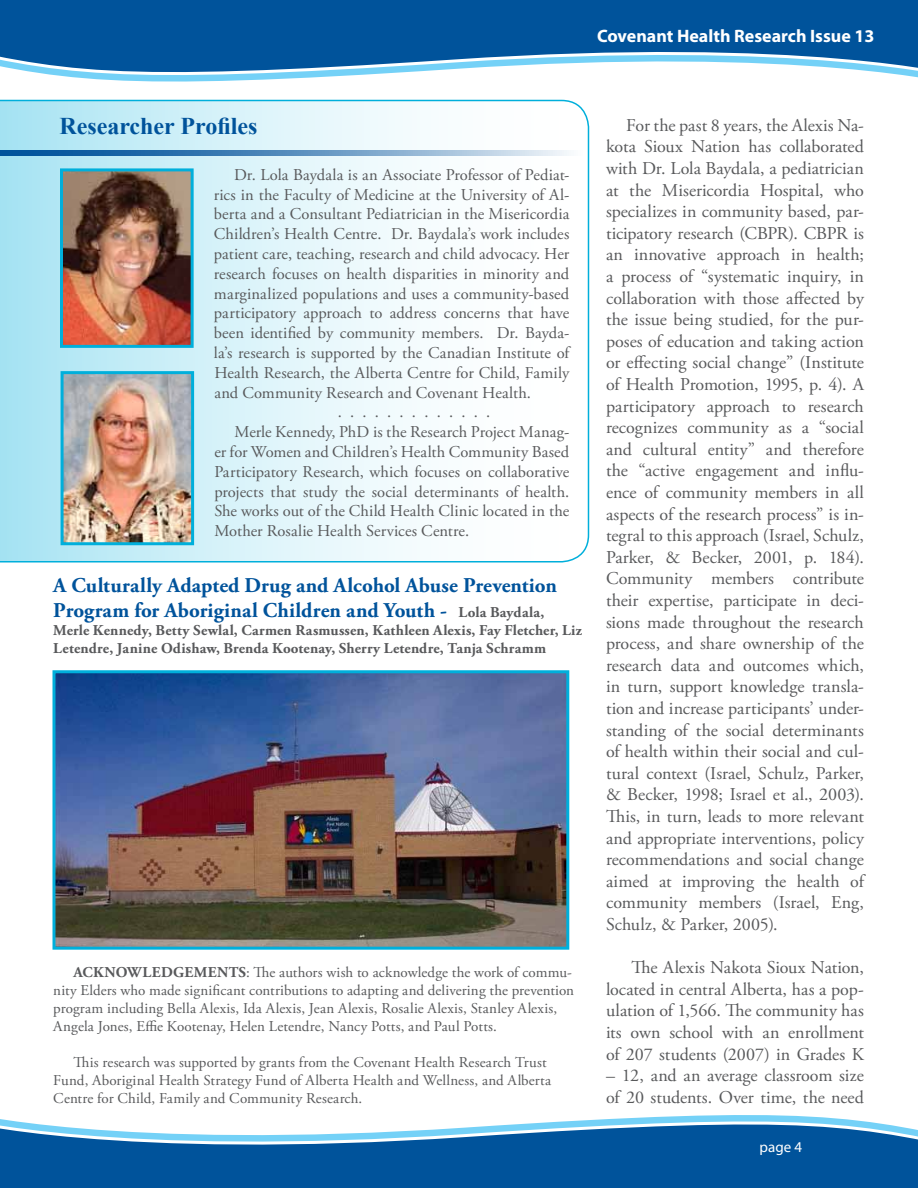
<style>
.page{position:relative;width:918px;height:1188px;background:#fff}
.page>*{position:absolute;margin:0;border:0;box-sizing:border-box;transform-origin:0 0}
.t1{font:700 24px "Times New Roman";color:#00539b}
.t2{font:700 21px/25.5px "Adobe Garamond Pro";letter-spacing:.005em;color:#00539b}
.t3{font:18px/21.6px "Adobe Garamond Pro";color:#58595b;text-align:justify}
.t4{font:700 18px "Myriad Pro";color:#fff}
.t5{font:16.5px "Adobe Garamond Pro";letter-spacing:.005em;color:#58595b}
.t6{font:15px/18px "Adobe Garamond Pro";letter-spacing:.01em;color:#58595b}
.t7{font:700 15px/18px "Adobe Garamond Pro";letter-spacing:.01em;color:#58595b}
.t8{font:15px "Myriad Pro";color:#fff}
.s1{font-size:15px;color:#58595b}
.s2{font-weight:700}
</style>
<div class="page">
<svg style="left:0;top:0;width:918px;height:82px;fill:#00539b"></svg>
<svg style="left:0;top:1115px;width:918px;height:73px;fill:#00539b"></svg>
<svg style="left:0;top:100px;width:589px;height:462px"></svg>
<img style="left:65px;top:375px;width:125px;height:166px">
<div style="left:61px;top:371px;width:133px;height:174px;border:3px solid #00afdb"></div>
<img style="left:64px;top:172px;width:126px;height:172px">
<div style="left:60px;top:168px;width:134px;height:180px;border:3px solid #00afdb"></div>
<svg style="left:0;top:151px;width:585px;height:4px;background:#6496c2"></svg>
<img style="left:56px;top:674px;width:509px;height:272px">
<div style="left:52px;top:670px;width:517px;height:280px;border:3px solid #00afdb"></div>
<p class="t4" style="left:597px;top:24px;width:279px">Covenant Health Research Issue 13</p>
<h1 class="t1" style="left:59px;top:109px;width:199px">Researcher Profiles</h1>
<p class="t5" style="left:234px;top:165px;width:337px">Dr. Lola Baydala is an Associate Professor of Pediat-</p>
<p class="t5" style="left:214px;top:184px;width:357px">rics in the Faculty of Medicine at the University of Al-</p>
<p class="t5" style="left:214px;top:204px;width:357px">berta and a Consultant Pediatrician in the Misericordia</p>
<p class="t5" style="left:214px;top:224px;width:357px">Children’s Health Centre. Dr. Baydala’s work includes</p>
<p class="t5" style="left:214px;top:244px;width:357px">patient care, teaching, research and child advocacy. Her</p>
<p class="t5" style="left:214px;top:264px;width:357px">research focuses on health disparities in minority and</p>
<p class="t5" style="left:214px;top:283px;width:357px">marginalized populations and uses a community-based</p>
<p class="t5" style="left:214px;top:303px;width:357px">participatory approach to address concerns that have</p>
<p class="t5" style="left:214px;top:323px;width:357px">been identified by community members. Dr. Bayda-</p>
<p class="t5" style="left:214px;top:343px;width:357px">la’s research is supported by the Canadian Institute of</p>
<p class="t5" style="left:214px;top:363px;width:357px">Health Research, the Alberta Centre for Child, Family</p>
<p class="t5" style="left:214px;top:382px;width:318px">and Community Research and Covenant Health.</p>
<p class="t5" style="left:338px;top:402px;width:154px">. . . . . . . . . . . . .</p>
<p class="t5" style="left:235px;top:422px;width:336px">Merle Kennedy, PhD is the Research Project Manag-</p>
<p class="t5" style="left:214px;top:442px;width:356px">er for Women and Children’s Health Community Based</p>
<p class="t5" style="left:214px;top:462px;width:356px">Participatory Research, which focuses on collaborative</p>
<p class="t5" style="left:214px;top:481px;width:357px">projects that study the social determinants of health.</p>
<p class="t5" style="left:214px;top:501px;width:356px">She works out of the Child Health Clinic located in the</p>
<p class="t5" style="left:214px;top:521px;width:256px">Mother Rosalie Health Services Centre.</p>
<p class="t2" style="left:53px;top:573px;width:505px">A Culturally Adapted Drug and Alcohol Abuse Prevention<br>Program for Aboriginal Children and Youth - <span class="s1">Lola Baydala,</span></p>
<p class="t7" style="left:53px;top:622px;width:530px">Merle Kennedy, Betty Sewlal, Carmen Rasmussen, Kathleen Alexis, Fay Fletcher, Liz<br>Letendre, Janine Odishaw, Brenda Kootenay, Sherry Letendre, Tanja Schramm</p>
<p class="t6" style="left:53px;top:964px;width:522px;text-indent:20px"><span class="s2">ACKNOWLEDGEMENTS</span>: The authors wish to acknowledge the work of commu&shy;nity Elders who made significant contributions to adapting and delivering the prevention program including Bella Alexis, Ida Alexis, Jean Alexis, Rosalie Alexis, Stanley Alexis, Angela Jones, Effie Kootenay, Helen Letendre, Nancy Potts, and Paul Potts.</p>
<p class="t6" style="left:53px;top:1054px;width:499px;text-indent:20px">This research was supported by grants from the Covenant Health Research Trust<br>Fund, Aboriginal Health Strategy Fund of Alberta Health and Wellness, and Alberta<br>Centre for Child, Family and Community Research.</p>
<p class="t3" style="left:606px;top:115px;width:259px;text-indent:20px">For the past 8 years, the Alexis Na&shy;kota Sioux Nation has collaborated with Dr. Lola Baydala, a pediatrician at the Misericordia Hospital, who specializes in community based, par&shy;ticipatory research (CBPR). CBPR is an innovative approach in health; a process of “systematic inquiry, in collaboration with those affected by the issue being studied, for the pur&shy;poses of education and taking action or effecting social change” (Institute of Health Promotion, 1995, p. 4). A participatory approach to research recognizes community as a “social and cultural entity” and therefore the “active engagement and influ&shy;ence of community members in all aspects of the research process” is in&shy;tegral to this approach (Israel, Schulz, Parker, &amp; Becker, 2001, p. 184).<br>Community members contribute their expertise, participate in deci&shy;sions made throughout the research process, and share ownership of the research data and outcomes which, in turn, support knowledge transla&shy;tion and increase participants’ under&shy;standing of the social determinants of health within their social and cul&shy;tural context (Israel, Schulz, Parker, &amp; Becker, 1998; Israel et al., 2003).<br>This, in turn, leads to more relevant and appropriate interventions, policy recommendations and social change aimed at improving the health of community members (Israel, Eng, Schulz, &amp; Parker, 2005).</p>
<p class="t3" style="left:606px;top:957px;width:259px;text-indent:25px">The Alexis Nakota Sioux Nation, located in central Alberta, has a pop&shy;ulation of 1,566. The community has its own school with an enrollment of 207 students (2007) in Grades K</p>
<p class="t3" style="left:606px;top:1065px;width:259px">– 12, and an average classroom size of 20 students. Over time, the need</p>
<p class="t8" style="left:760px;top:1138px;width:44px">page 4</p>
</div>
